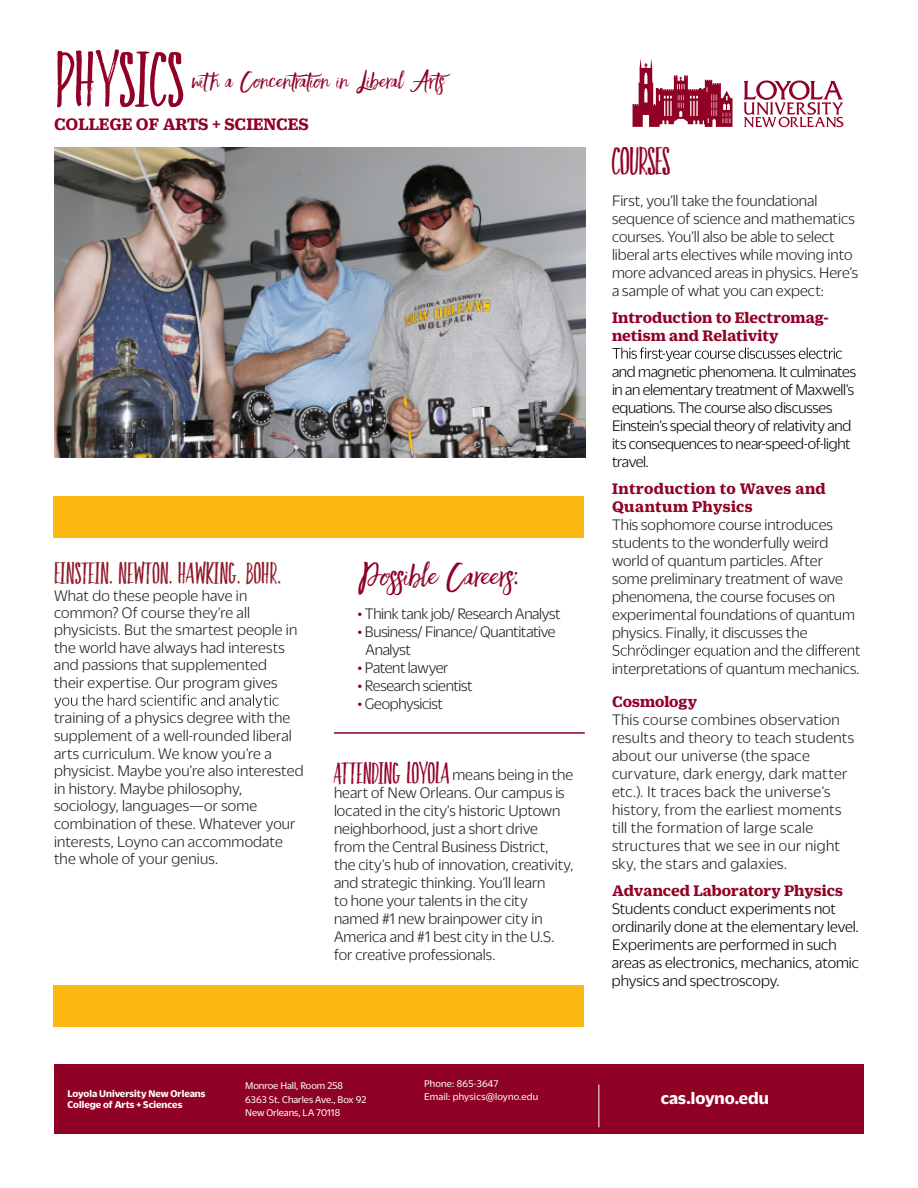
<style>
.page{position:relative;width:918px;height:1188px;background:#fff}
.page>*{position:absolute;margin:0;border:0;box-sizing:border-box;transform-origin:0 0}
.t1{font:54px "Faith And Glory Two";letter-spacing:.01em;color:#900126}
.t2{font:27px "Faith And Glory One";letter-spacing:-.005em;color:#900126}
.t3{font:27px "Faith And Glory Two";letter-spacing:-.03em;color:#900126}
.t4{font:21px "Faith And Glory Two";color:#900126}
.t5{font:21px "Faith And Glory Two";letter-spacing:.01em;color:#90182b}
.t6{font:19.5px "Faith And Glory One";color:#900126}
.t7{font:700 18px "Duplicate Ionic";color:#900126}
.t8{font:700 18px "Duplicate Sans";color:#fff}
.t9{font:300 16.5px/18px "Duplicate Sans";color:#231f20}
.t10{font:300 16.5px/18px "Duplicate Sans";letter-spacing:-.015em;color:#000}
.t11{font:300 16.5px/18px "Duplicate Sans";letter-spacing:.02em;color:#231f20}
.t12{font:700 16.5px/18px "Duplicate Ionic";letter-spacing:.005em;color:#900126}
.t13{font:300 16.5px/18px "Duplicate Sans";letter-spacing:-.02em;color:#231f20}
.t14{font:300 16.5px "Duplicate Sans";letter-spacing:-.025em;color:#231f20}
.t15{font:10.5px/13.5px "Duplicate Sans";color:#fff}
.t16{font:700 10.5px/10.5px "Duplicate Sans";color:#fff}
.t17{font:10.5px/13.5px "Duplicate Sans";letter-spacing:.02em;color:#fff}
.s1{color:#900126}
.s2{font-family:"Duplicate Sans";font-weight:300;font-size:16.5px;color:#231f20}
</style>
<div class="page">
<div style="left:53px;top:497px;width:531px;height:41px;background:#fdb913"></div>
<img style="left:54px;top:147px;width:531px;height:311px">
<div style="left:54px;top:1065px;width:810px;height:69px;background:#900126"></div>
<hr style="left:598px;top:1084px;width:1px;height:43px;background:#fff">
<svg style="left:612px;top:347px;width:230px;height:14px"></svg>
<svg style="left:613px;top:644px;width:247px;height:14px"></svg>
<svg style="left:633px;top:58px;width:100px;height:69px"></svg>
<svg style="left:743px;top:80px;width:100px;height:47px"></svg>
<svg style="left:54px;top:694px;width:225px;height:14px"></svg>
<hr style="left:334px;top:732px;width:251px;height:2px;background:#900126">
<div style="left:53px;top:985px;width:531px;height:41px;background:#fdb913"></div>
<h1 class="t1" style="left:56px;top:40px;width:129px">PHYSICS</h1>
<p class="t7" style="left:54px;top:111px;width:256px">COLLEGE OF ARTS + SCIENCES</p>
<p class="t6" style="left:192px;top:68px;width:267px">with a Concentration in Liberal Arts</p>
<p class="t5" style="left:54px;top:558px;width:228px">EINSTEIN. NEWTON. HAWKING. BOHR.</p>
<p class="t9" style="left:54px;top:586px;width:245px;line-height:17.4px">What do these people have in common? Of course they’re all physicists. But the smartest people in the world have always had interests and passions that supplemented their expertise. Our program gives</p>
<p class="t9" style="left:54px;top:708px;width:251px;line-height:17.5px">training of a physics degree with the supplement of a well-rounded liberal arts curriculum. We know you’re a physicist. Maybe you’re also interested in history. Maybe philosophy, sociology, languages—or some combination of these. Whatever your interests, Loyno can accommodate the whole of your genius.</p>
<h2 class="t2" style="left:358px;top:558px;width:162px">Possible Careers:</h2>
<p class="t13" style="left:358px;top:604px;width:205px"><span class="s1">•</span> Think tank job/ Research Analyst</p>
<p class="t13" style="left:366px;top:622px;width:192px;text-indent:-8px"><span class="s1">•</span> Business/ Finance/ Quantitative<br>Analyst</p>
<p class="t14" style="left:358px;top:658px;width:92px"><span class="s1">•</span> Patent lawyer</p>
<p class="t14" style="left:358px;top:676px;width:117px"><span class="s1">•</span> Research scientist</p>
<p class="t13" style="left:358px;top:694px;width:87px"><span class="s1">•</span> Geophysicist</p>
<p class="t4" style="left:334px;top:757px;width:241px">ATTENDING LOYOLA <span class="s2">means being in the</span></p>
<p class="t9" style="left:334px;top:782px;width:241px">heart of New Orleans. Our campus is located in the city’s historic Uptown neighborhood, just a short drive from the Central Business District, the city’s hub of innovation, creativity, and strategic thinking. You’ll learn<br>to hone your talents in the city named #1 new brainpower city in America and #1 best city in the U.S. for creative professionals.</p>
<p class="t16" style="left:67px;top:1088px;width:140px">Loyola University New Orleans<br>College of Arts + Sciences</p>
<p class="t15" style="left:245px;top:1078px;width:123px">Monroe Hall, Room 258<br>6363 St. Charles Ave., Box 92<br>New Orleans, LA 70118</p>
<p class="t17" style="left:424px;top:1076px;width:116px">Phone: 865-3647<br>Email: physics@loyno.edu</p>
<h2 class="t3" style="left:612px;top:141px;width:60px">COURSES</h2>
<p class="t9" style="left:612px;top:190px;width:248px">First, you’ll take the foundational sequence of science and mathematics courses. You’ll also be able to select liberal arts electives while moving into more advanced areas in physics. Here’s a sample of what you can expect:</p>
<p class="t12" style="left:612px;top:307px;width:218px">Introduction to Electromag&shy;netism and Relativity</p>
<p class="t10" style="left:612px;top:361px;width:246px">and magnetic phenomena. It culminates in an elementary treatment of Maxwell’s equations. The course also discusses Einstein’s special theory of relativity and its consequences to near-speed-of-light travel.</p>
<p class="t12" style="left:612px;top:478px;width:215px">Introduction to Waves and<br>Quantum Physics</p>
<p class="t9" style="left:612px;top:514px;width:244px">This sophomore course introduces students to the wonderfully weird world of quantum particles. After some preliminary treatment of wave phenomena, the course focuses on experimental foundations of quantum physics. Finally, it discusses the</p>
<p class="t9" style="left:612px;top:658px;width:249px">interpretations of quantum mechanics.</p>
<p class="t12" style="left:612px;top:691px;width:87px">Cosmology</p>
<p class="t11" style="left:612px;top:709px;width:244px">This course combines observation results and theory to teach students about our universe (the space curvature, dark energy, dark matter etc.). It traces back the universe’s history, from the earliest moments till the formation of large scale structures that we see in our night sky, the stars and galaxies.</p>
<p class="t12" style="left:612px;top:880px;width:232px">Advanced Laboratory Physics</p>
<p class="t10" style="left:612px;top:898px;width:249px">Students conduct experiments not ordinarily done at the elementary level.<br>Experiments are performed in such areas as electronics, mechanics, atomic physics and spectroscopy.</p>
<p class="t8" style="left:661px;top:1086px;width:110px">cas.loyno.edu</p>
</div>
